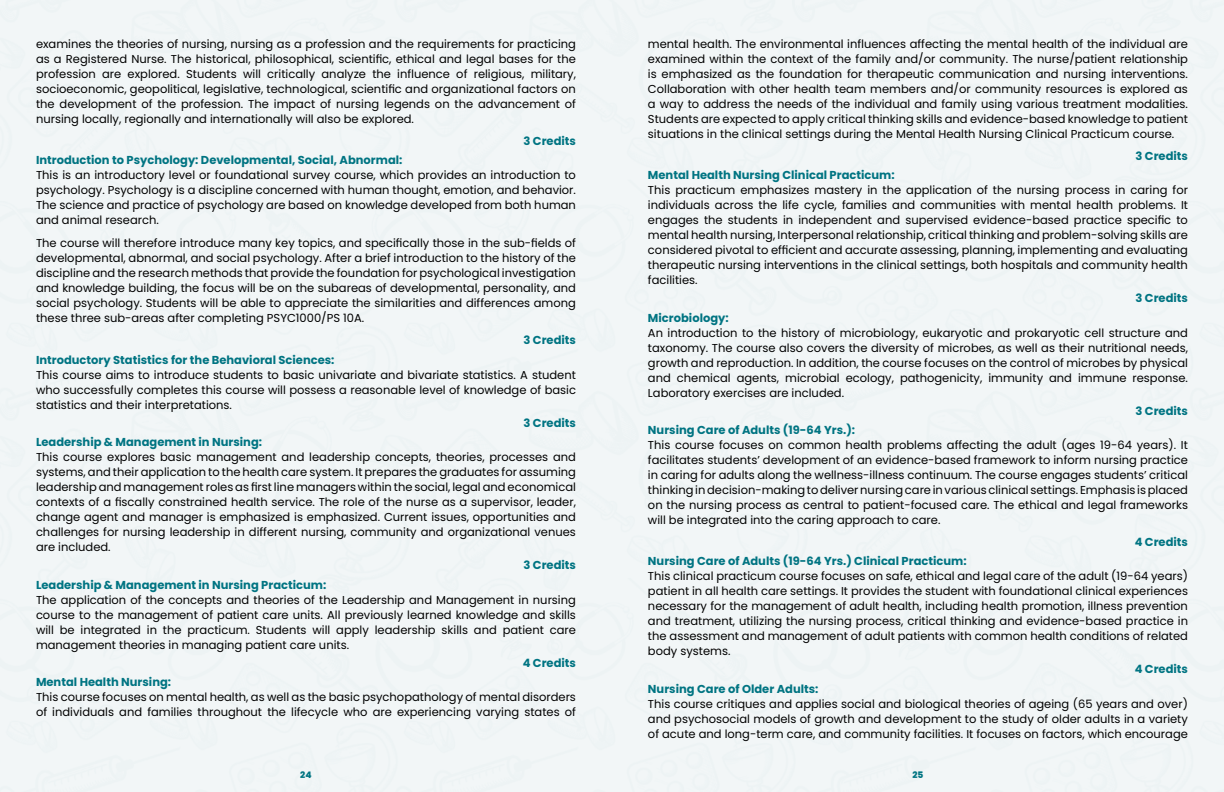
<style>
.page{position:relative;width:1224px;height:792px;background:#fff}
.page>*{position:absolute;margin:0;border:0;box-sizing:border-box;transform-origin:0 0}
.t1{font:11.5px/15px "Poppins";color:#000;text-align:justify}
.t2{font:700 11.5px "Poppins";color:#007482}
.t3{font:800 9px "Poppins";color:#007482}
</style>
<div class="page">
<p class="t1" style="left:36px;top:37px;width:542px">examines the theories of nursing, nursing as a profession and the requirements for practicing as a Registered Nurse. The historical, philosophical, scientific, ethical and legal bases for the profession are explored. Students will critically analyze the influence of religious, military, socioeconomic, geopolitical, legislative, technological, scientific and organizational factors on the development of the profession. The impact of nursing legends on the advancement of nursing locally, regionally and internationally will also be explored.</p>
<p class="t2" style="left:524px;top:134px;width:54px">3 Credits</p>
<p class="t2" style="left:36px;top:154px;width:368px">Introduction to Psychology: Developmental, Social, Abnormal:</p>
<p class="t1" style="left:36px;top:168px;width:542px">This is an introductory level or foundational survey course, which provides an introduction to psychology. Psychology is a discipline concerned with human thought, emotion, and behavior.<br>The science and practice of psychology are based on knowledge developed from both human and animal research.</p>
<p class="t1" style="left:36px;top:236px;width:542px">The course will therefore introduce many key topics, and specifically those in the sub-fields of developmental, abnormal, and social psychology. After a brief introduction to the history of the discipline and the research methods that provide the foundation for psychological investigation and knowledge building, the focus will be on the subareas of developmental, personality, and social psychology. Students will be able to appreciate the similarities and differences among these three sub-areas after completing PSYC1000/PS 10A.</p>
<p class="t2" style="left:524px;top:333px;width:54px">3 Credits</p>
<p class="t2" style="left:36px;top:353px;width:300px">Introductory Statistics for the Behavioral Sciences:</p>
<p class="t1" style="left:36px;top:367px;width:542px">This course aims to introduce students to basic univariate and bivariate statistics. A student who successfully completes this course will possess a reasonable level of knowledge of basic statistics and their interpretations.</p>
<p class="t2" style="left:524px;top:416px;width:54px">3 Credits</p>
<p class="t2" style="left:36px;top:435px;width:228px">Leadership &amp; Management in Nursing:</p>
<p class="t1" style="left:36px;top:450px;width:542px">This course explores basic management and leadership concepts, theories, processes and systems, and their application to the health care system. It prepares the graduates for assuming leadership and management roles as first line managers within the social, legal and economical contexts of a fiscally constrained health service. The role of the nurse as a supervisor, leader, change agent and manager is emphasized is emphasized. Current issues, opportunities and challenges for nursing leadership in different nursing, community and organizational venues are included.</p>
<p class="t2" style="left:524px;top:558px;width:54px">3 Credits</p>
<p class="t2" style="left:36px;top:578px;width:292px">Leadership &amp; Management in Nursing Practicum:</p>
<p class="t1" style="left:36px;top:592px;width:542px">The application of the concepts and theories of the Leadership and Management in nursing course to the management of patient care units. All previously learned knowledge and skills will be integrated in the practicum. Students will apply leadership skills and patient care management theories in managing patient care units.</p>
<p class="t2" style="left:523px;top:656px;width:55px">4 Credits</p>
<p class="t2" style="left:36px;top:675px;width:137px">Mental Health Nursing:</p>
<p class="t1" style="left:36px;top:690px;width:542px">This course focuses on mental health, as well as the basic psychopathology of mental disorders of individuals and families throughout the lifecycle who are experiencing varying states of</p>
<p class="t1" style="left:648px;top:37px;width:542px">mental health. The environmental influences affecting the mental health of the individual are examined within the context of the family and/or community. The nurse/patient relationship is emphasized as the foundation for therapeutic communication and nursing interventions.<br>Collaboration with other health team members and/or community resources is explored as a way to address the needs of the individual and family using various treatment modalities.<br>Students are expected to apply critical thinking skills and evidence-based knowledge to patient situations in the clinical settings during the Mental Health Nursing Clinical Practicum course.</p>
<p class="t2" style="left:1136px;top:149px;width:54px">3 Credits</p>
<p class="t2" style="left:648px;top:169px;width:248px">Mental Health Nursing Clinical Practicum:</p>
<p class="t1" style="left:648px;top:183px;width:542px">This practicum emphasizes mastery in the application of the nursing process in caring for individuals across the life cycle, families and communities with mental health problems. It engages the students in independent and supervised evidence-based practice specific to mental health nursing, Interpersonal relationship, critical thinking and problem-solving skills are considered pivotal to efficient and accurate assessing, planning, implementing and evaluating therapeutic nursing interventions in the clinical settings, both hospitals and community health facilities.</p>
<p class="t2" style="left:1136px;top:292px;width:54px">3 Credits</p>
<p class="t2" style="left:648px;top:311px;width:82px">Microbiology:</p>
<p class="t1" style="left:648px;top:325px;width:542px">An introduction to the history of microbiology, eukaryotic and prokaryotic cell structure and taxonomy. The course also covers the diversity of microbes, as well as their nutritional needs, growth and reproduction. In addition, the course focuses on the control of microbes by physical and chemical agents, microbial ecology, pathogenicity, immunity and immune response.<br>Laboratory exercises are included.</p>
<p class="t2" style="left:1136px;top:404px;width:54px">3 Credits</p>
<p class="t2" style="left:648px;top:424px;width:209px">Nursing Care of Adults (19-64 Yrs.):</p>
<p class="t1" style="left:648px;top:438px;width:542px">This course focuses on common health problems affecting the adult (ages 19-64 years). It facilitates students’ development of an evidence-based framework to inform nursing practice in caring for adults along the wellness-illness continuum. The course engages students’ critical thinking in decision-making to deliver nursing care in various clinical settings. Emphasis is placed on the nursing process as central to patient-focused care. The ethical and legal frameworks will be integrated into the caring approach to care.</p>
<p class="t2" style="left:1135px;top:535px;width:55px">4 Credits</p>
<p class="t2" style="left:648px;top:555px;width:320px">Nursing Care of Adults (19-64 Yrs.) Clinical Practicum:</p>
<p class="t1" style="left:648px;top:569px;width:542px">This clinical practicum course focuses on safe, ethical and legal care of the adult (19-64 years) patient in all health care settings. It provides the student with foundational clinical experiences necessary for the management of adult health, including health promotion, illness prevention and treatment, utilizing the nursing process, critical thinking and evidence-based practice in the assessment and management of adult patients with common health conditions of related body systems.</p>
<p class="t2" style="left:1135px;top:663px;width:55px">4 Credits</p>
<p class="t2" style="left:648px;top:682px;width:172px">Nursing Care of Older Adults:</p>
<p class="t1" style="left:648px;top:697px;width:541px">This course critiques and applies social and biological theories of ageing (65 years and over) and psychosocial models of growth and development to the study of older adults in a variety of acute and long-term care, and community facilities. It focuses on factors, which encourage</p>
<p class="t3" style="left:300px;top:770px;width:13px">24</p>
<p class="t3" style="left:912px;top:770px;width:13px">25</p>
</div>
